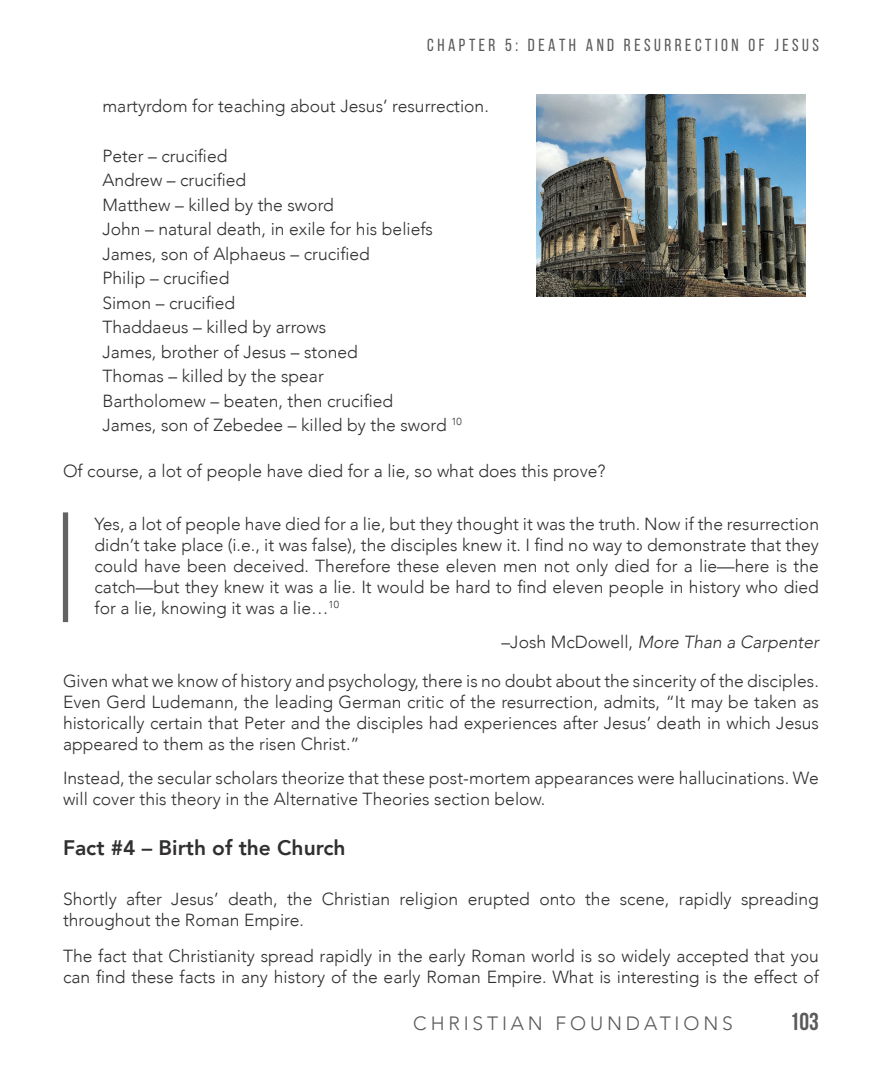
<style>
.page{position:relative;width:882px;height:1071px;background:#fff}
.page>*{position:absolute;margin:0;border:0;box-sizing:border-box;transform-origin:0 0}
.t1{font:700 24.5px "Bebas Neue";color:#595a59}
.Subheader{font:800 21px "Avenir";color:#312f30}
.t2{font:300 19.25px "Avenir";letter-spacing:.2em;color:#595a59}
.Body_Text{font:300 17.5px/21px "Avenir";color:#312f30}
.Quote__Long{font:300 17.5px/21px "Avenir";color:#312f30;text-align:justify}
.Bulleted_List_-_Seco{font:300 17.5px "Avenir";color:#312f30}
.t3{font:17.5px "Bebas Neue";letter-spacing:.2em;color:#595a59}
.Quote_Credit{font:italic 300 17.5px "Avenir";color:#312f30}
.s1{font-style:normal}
</style>
<div class="page">
<div style="left:63px;top:512px;width:5px;height:110px;background:#636366"></div>
<img style="left:537px;top:94px;width:269px;height:202px">
<p class="t3" style="left:427px;top:35px;width:393px">CHAPTER 5: DEATH AND RESURRECTION OF JESUS</p>
<p class="Quote__Long" style="left:102px;top:95px;width:388px">martyrdom for teaching about Jesus’ resurrection.</p>
<p class="Bulleted_List_-_Seco" style="left:102px;top:145px;width:127px">Peter – crucified</p>
<p class="Bulleted_List_-_Seco" style="left:102px;top:170px;width:145px">Andrew – crucified</p>
<p class="Bulleted_List_-_Seco" style="left:102px;top:194px;width:233px">Matthew – killed by the sword</p>
<p class="Bulleted_List_-_Seco" style="left:102px;top:219px;width:332px">John – natural death, in exile for his beliefs</p>
<p class="Bulleted_List_-_Seco" style="left:102px;top:243px;width:269px">James, son of Alphaeus – crucified</p>
<p class="Bulleted_List_-_Seco" style="left:102px;top:268px;width:129px">Philip – crucified</p>
<p class="Bulleted_List_-_Seco" style="left:102px;top:292px;width:134px">Simon – crucified</p>
<p class="Bulleted_List_-_Seco" style="left:102px;top:317px;width:226px">Thaddaeus – killed by arrows</p>
<p class="Bulleted_List_-_Seco" style="left:102px;top:341px;width:257px">James, brother of Jesus – stoned</p>
<p class="Bulleted_List_-_Seco" style="left:102px;top:366px;width:223px">Thomas – killed by the spear</p>
<p class="Bulleted_List_-_Seco" style="left:102px;top:390px;width:292px">Bartholomew – beaten, then crucified</p>
<p class="Bulleted_List_-_Seco" style="left:102px;top:415px;width:361px">James, son of Zebedee – killed by the sword <sup>10</sup></p>
<p class="Body_Text" style="left:63px;top:461px;width:544px">Of course, a lot of people have died for a lie, so what does this prove?</p>
<p class="Quote__Long" style="left:94px;top:513px;width:726px">Yes, a lot of people have died for a lie, but they thought it was the truth. Now if the resurrection didn’t take place (i.e., it was false), the disciples knew it. I find no way to demonstrate that they could have been deceived. Therefore these eleven men not only died for a lie—here is the catch—but they knew it was a lie. It would be hard to find eleven people in history who died for a lie, knowing it was a lie…<sup>10</sup></p>
<p class="Quote_Credit" style="left:502px;top:631px;width:319px"><span class="s1">–Josh McDowell,</span> More Than a Carpenter</p>
<p class="Body_Text" style="left:63px;top:671px;width:758px;text-align:justify">Given what we know of history and psychology, there is no doubt about the sincerity of the disciples.<br>Even Gerd Ludemann, the leading German critic of the resurrection, admits, “It may be taken as historically certain that Peter and the disciples had experiences after Jesus’ death in which Jesus appeared to them as the risen Christ.”</p>
<p class="Body_Text" style="left:63px;top:767px;width:757px">Instead, the secular scholars theorize that these post-mortem appearances were hallucinations. We will cover this theory in the Alternative Theories section below.</p>
<p class="Subheader" style="left:63px;top:832px;width:284px">Fact #4 – Birth of the Church</p>
<p class="Body_Text" style="left:63px;top:888px;width:757px">Shortly after Jesus’ death, the Christian religion erupted onto the scene, rapidly spreading throughout the Roman Empire.</p>
<p class="Body_Text" style="left:63px;top:945px;width:757px">The fact that Christianity spread rapidly in the early Roman world is so widely accepted that you can find these facts in any history of the early Roman Empire. What is interesting is the effect of</p>
<p class="t2" style="left:413px;top:1012px;width:321px">CHRISTIAN FOUNDATIONS</p>
<h1 class="t1" style="left:790px;top:1008px;width:31px">103</h1>
</div>
